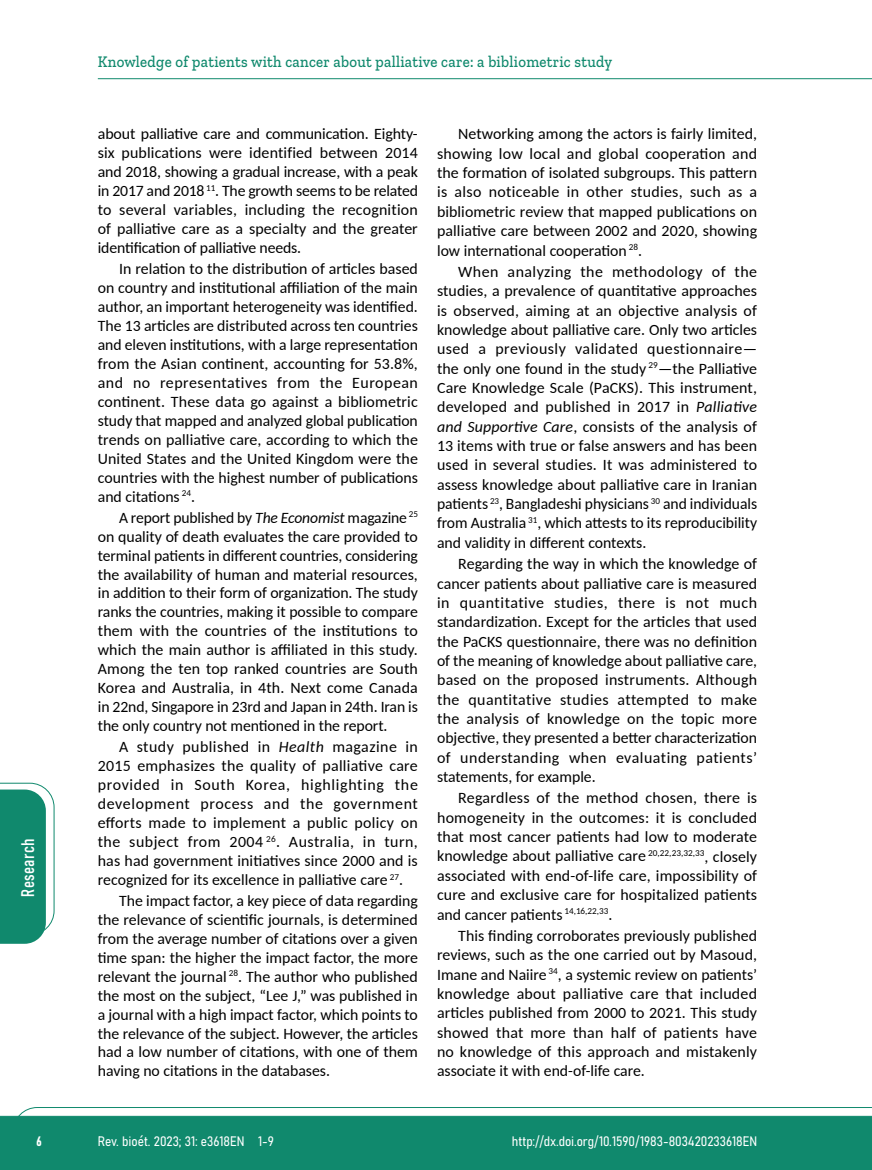
<style>
.page{position:relative;width:872px;height:1170px;background:#fff}
.page>*{position:absolute;margin:0;border:0;box-sizing:border-box;transform-origin:0 0}
.t1{font:18px "Bahnschrift";letter-spacing:.02em;color:#fff}
.t2{font:500 16.5px "Zilla Slab";letter-spacing:.02em;color:#10896d;scale:.9 1}
.t3{font:15.75px/18.9px "Carlito";color:#000;text-align:justify}
.t4{font:13.5px "Bahnschrift";color:#fff}
.s1{font-style:italic}
</style>
<div class="page">
<svg style="left:12px;top:1107px;width:860px;height:62px;background:#2e987f"></svg>
<hr style="left:98px;top:78px;width:774px;height:1px;background:#10896d">
<svg style="left:0;top:782px;width:55px;height:161px"></svg>
<p class="t1" style="left:14px;top:896px;width:59px;rotate:-90deg">Research</p>
<p class="t2" style="left:98px;top:53px;width:573px">Knowledge of patients with cancer about palliative care: a bibliometric study</p>
<p class="t3" style="left:98px;top:124px;width:321px">about palliative care and communication. Eighty&shy;six publications were identified between 2014 and 2018, showing a gradual increase, with a peak in 2017 and 2018 <sup>11</sup>. The growth seems to be related to several variables, including the recognition of palliative care as a specialty and the greater identification of palliative needs.</p>
<p class="t3" style="left:98px;top:259px;width:322px;text-indent:21px">In relation to the distribution of articles based on country and institutional affiliation of the main author, an important heterogeneity was identified.<br>The 13 articles are distributed across ten countries and eleven institutions, with a large representation from the Asian continent, accounting for 53.8%, and no representatives from the European continent. These data go against a bibliometric study that mapped and analyzed global publication trends on palliative care, according to which the United States and the United Kingdom were the countries with the highest number of publications and citations <sup>24</sup>.</p>
<p class="t3" style="left:98px;top:507px;width:322px;text-indent:21px">A report published by <span class="s1">The Economist</span> magazine <sup>25 </sup>on quality of death evaluates the care provided to terminal patients in different countries, considering the availability of human and material resources, in addition to their form of organization. The study ranks the countries, making it possible to compare them with the countries of the institutions to which the main author is affiliated in this study.<br>Among the ten top ranked countries are South Korea and Australia, in 4th. Next come Canada in 22nd, Singapore in 23rd and Japan in 24th. Iran is the only country not mentioned in the report.</p>
<p class="t3" style="left:98px;top:736px;width:321px;text-indent:21px">A study published in <span class="s1">Health</span> magazine in 2015 emphasizes the quality of palliative care provided in South Korea, highlighting the development process and the government efforts made to implement a public policy on the subject from 2004 <sup>26</sup>. Australia, in turn, has had government initiatives since 2000 and is recognized for its excellence in palliative care <sup>27</sup>.</p>
<p class="t3" style="left:98px;top:890px;width:321px;text-indent:21px">The impact factor, a key piece of data regarding the relevance of scientific journals, is determined from the average number of citations over a given time span: the higher the impact factor, the more relevant the journal <sup>28</sup>. The author who published the most on the subject, “Lee J,” was published in a journal with a high impact factor, which points to the relevance of the subject. However, the articles had a low number of citations, with one of them having no citations in the databases.</p>
<p class="t3" style="left:437px;top:124px;width:322px;line-height:19.4px;text-indent:21px">Networking among the actors is fairly limited, showing low local and global cooperation and the formation of isolated subgroups. This pattern is also noticeable in other studies, such as a bibliometric review that mapped publications on palliative care between 2002 and 2020, showing low international cooperation <sup>28</sup>.</p>
<p class="t3" style="left:437px;top:261px;width:321px;line-height:19.4px;text-indent:21px">When analyzing the methodology of the studies, a prevalence of quantitative approaches is observed, aiming at an objective analysis of knowledge about palliative care. Only two articles used a previously validated questionnaire— the only one found in the study <sup>29</sup>—the Palliative Care Knowledge Scale (PaCKS). This instrument, developed and published in 2017 in <span class="s1">Palliative and Supportive Care</span>, consists of the analysis of 13 items with true or false answers and has been used in several studies. It was administered to assess knowledge about palliative care in Iranian patients <sup>23</sup>, Bangladeshi physicians <sup>30</sup> and individuals from Australia <sup>31</sup>, which attests to its reproducibility and validity in different contexts.</p>
<p class="t3" style="left:437px;top:553px;width:321px;line-height:19.4px;text-indent:21px">Regarding the way in which the knowledge of cancer patients about palliative care is measured in quantitative studies, there is not much standardization. Except for the articles that used the PaCKS questionnaire, there was no definition of the meaning of knowledge about palliative care, based on the proposed instruments. Although the quantitative studies attempted to make the analysis of knowledge on the topic more objective, they presented a better characterization of understanding when evaluating patients’ statements, for example.</p>
<p class="t3" style="left:437px;top:787px;width:322px;line-height:19.4px;text-indent:21px">Regardless of the method chosen, there is homogeneity in the outcomes: it is concluded that most cancer patients had low to moderate knowledge about palliative care <sup>20,22,23,32,33</sup>, closely associated with end-of-life care, impossibility of cure and exclusive care for hospitalized patients and cancer patients <sup>14,16,22,33</sup>.</p>
<p class="t3" style="left:437px;top:925px;width:322px;line-height:19.4px;text-indent:21px">This finding corroborates previously published reviews, such as the one carried out by Masoud, Imane and Naiire <sup>34</sup>, a systemic review on patients’ knowledge about palliative care that included articles published from 2000 to 2021. This study showed that more than half of patients have no knowledge of this approach and mistakenly associate it with end-of-life care.</p>
<p class="t4" style="left:36px;top:1130px;width:7px">6</p>
<p class="t4" style="left:98px;top:1131px;width:177px">Rev. bioét. 2023; 31: e3618EN 1-9</p>
<p class="t4" style="left:512px;top:1131px;width:247px">http://dx.doi.org/10.1590/1983-803420233618EN</p>
</div>
